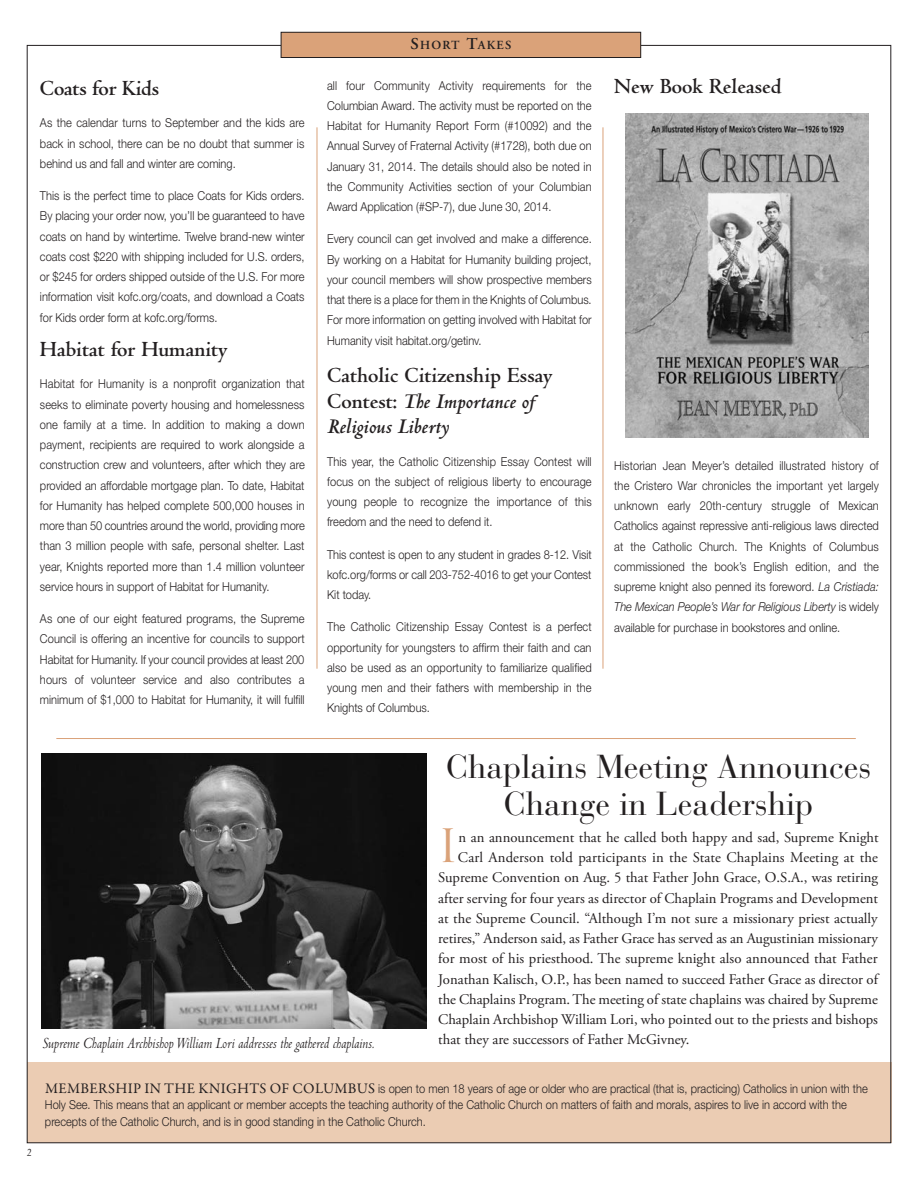
<style>
.page{position:relative;width:918px;height:1188px;background:#fff}
.page>*{position:absolute;margin:0;border:0;box-sizing:border-box;transform-origin:0 0}
.t1{font:44.85px "Trajan Pro";color:#daa279}
.t2{font:33px/37.5px "Bauer Bodoni";color:#231f20;text-align:center}
.t3{font:700 22.5px/25.5px "Centaur MT Std";color:#231f20}
.t4{font:italic 16.5px "Centaur MT Std";color:#231f20;scale:.9 1}
.t5{font:14.7px "Adobe Garamond Pro";color:#231f20}
.t6{font:300 12.3px/20.2px "Helvetica Neue";color:#231f20;text-align:justify;scale:.9 1}
.t7{font:600 12.3px "Adobe Garamond Pro";letter-spacing:.1em;color:#231f20}
.t8{font:italic 10.5px "Palatino";color:#231f20;scale:.9 1}
.s1{font-size:16.5px}
.s2{font-style:italic}
.s3{font-family:"Garamond Premr Pro";font-weight:400;font-size:14.7px}
</style>
<div class="page">
<div style="left:27px;top:1062px;width:864px;height:81px;background:#ebccb3"></div>
<hr style="left:317px;top:127px;width:1px;height:542px;background:#daa279">
<hr style="left:603px;top:127px;width:1px;height:542px;background:#daa279">
<hr style="left:56px;top:738px;width:800px;height:1px;background:#daa279">
<img style="left:41px;top:753px;width:385px;height:276px">
<img style="left:625px;top:113px;width:243px;height:324px">
<div style="left:281px;top:32px;width:360px;height:26px;background:#daa279"></div>
<div style="left:281px;top:32px;width:360px;height:26px;border:1px solid #231f20"></div>
<h3 class="t3" style="left:40px;top:78px;width:121px">Coats for Kids</h3>
<p class="t6" style="left:40px;top:113px;width:296px">As the calendar turns to September and the kids are back in school, there can be no doubt that summer is behind us and fall and winter are coming.</p>
<p class="t6" style="left:40px;top:185px;width:296px">This is the perfect time to place Coats for Kids orders.<br>By placing your order now, you’ll be guaranteed to have coats on hand by wintertime. Twelve brand-new winter coats cost $220 with shipping included for U.S. orders, or $245 for orders shipped outside of the U.S. For more information visit kofc.org/coats, and download a Coats for Kids order form at kofc.org/forms.</p>
<h3 class="t3" style="left:40px;top:339px;width:189px">Habitat for Humanity</h3>
<p class="t6" style="left:40px;top:374px;width:296px">Habitat for Humanity is a nonprofit organization that seeks to eliminate poverty housing and homelessness one family at a time. In addition to making a down payment, recipients are required to work alongside a construction crew and volunteers, after which they are provided an affordable mortgage plan. To date, Habitat for Humanity has helped complete 500,000 houses in more than 50 countries around the world, providing more than 3 million people with safe, personal shelter. Last year, Knights reported more than 1.4 million volunteer service hours in support of Habitat for Humanity.</p>
<p class="t6" style="left:40px;top:608px;width:296px">As one of our eight featured programs, the Supreme Council is offering an incentive for councils to support Habitat for Humanity. If your council provides at least 200 hours of volunteer service and also contributes a minimum of $1,000 to Habitat for Humanity, it will fulfill</p>
<p class="t7" style="left:411px;top:40px;width:102px"><span class="s1">S</span>HORT <span class="s1">T</span>AKES</p>
<p class="t6" style="left:327px;top:75px;width:296px">all four Community Activity requirements for the Columbian Award. The activity must be reported on the Habitat for Humanity Report Form (#10092) and the Annual Survey of Fraternal Activity (#1728), both due on January 31, 2014. The details should also be noted in the Community Activities section of your Columbian Award Application (#SP-7), due June 30, 2014.</p>
<p class="t6" style="left:327px;top:229px;width:296px">Every council can get involved and make a difference.<br>By working on a Habitat for Humanity building project, your council members will show prospective members that there is a place for them in the Knights of Columbus.<br>For more information on getting involved with Habitat for Humanity visit habitat.org/getinv.</p>
<h3 class="t3" style="left:327px;top:365px;width:227px">Catholic Citizenship Essay<br>Contest: <span class="s2">The Importance of<br>Religious Liberty</span></h3>
<p class="t6" style="left:327px;top:451px;width:296px">This year, the Catholic Citizenship Essay Contest will focus on the subject of religious liberty to encourage young people to recognize the importance of this freedom and the need to defend it.</p>
<p class="t6" style="left:327px;top:544px;width:296px">This contest is open to any student in grades 8-12. Visit kofc.org/forms or call 203-752-4016 to get your Contest Kit today.</p>
<p class="t6" style="left:327px;top:617px;width:296px">The Catholic Citizenship Essay Contest is a perfect opportunity for youngsters to affirm their faith and can also be used as an opportunity to familiarize qualified young men and their fathers with membership in the Knights of Columbus.</p>
<h3 class="t3" style="left:614px;top:76px;width:169px">New Book Released</h3>
<p class="t6" style="left:614px;top:455px;width:296px">Historian Jean Meyer’s detailed illustrated history of the Cristero War chronicles the important yet largely unknown early 20th-century struggle of Mexican Catholics against repressive anti-religious laws directed at the Catholic Church. The Knights of Columbus commissioned the book’s English edition, and the supreme knight also penned its foreword. <span class="s2">La Cristiada:<br>The Mexican People’s War for Religious Liberty</span> is widely available for purchase in bookstores and online.</p>
<h3 class="t4" style="left:42px;top:1037px;width:371px">Supreme Chaplain Archbishop William Lori addresses the gathered chaplains.</h3>
<h2 class="t2" style="left:446px;top:752px;width:426px">Chaplains Meeting Announces<br>Change in Leadership</h2>
<h1 class="t1" style="left:438px;top:828px;width:21px">I</h1>
<p class="t5" style="left:458px;top:831px;width:422px">n an announcement that he called both happy and sad, supreme Knight</p>
<p class="t5" style="left:458px;top:852px;width:422px">Carl anderson told participants in the state Chaplains Meeting at the</p>
<p class="t5" style="left:438px;top:872px;width:442px">supreme Convention on aug. 5 that Father John grace, O.s.a., was retiring</p>
<p class="t5" style="left:438px;top:892px;width:441px">after serving for four years as director of Chaplain Programs and Development</p>
<p class="t5" style="left:438px;top:912px;width:441px">at the supreme Council. “although I’m not sure a missionary priest actually</p>
<p class="t5" style="left:438px;top:933px;width:441px">retires,” anderson said, as Father grace has served as an augustinian missionary</p>
<p class="t5" style="left:438px;top:953px;width:441px">for most of his priesthood. The supreme knight also announced that Father</p>
<p class="t5" style="left:438px;top:973px;width:441px">Jonathan Kalisch, O.P., has been named to succeed Father grace as director of</p>
<p class="t5" style="left:438px;top:993px;width:441px">the Chaplains Program. The meeting of state chaplains was chaired by supreme</p>
<p class="t5" style="left:438px;top:1014px;width:441px">Chaplain archbishop William Lori, who pointed out to the priests and bishops</p>
<p class="t5" style="left:438px;top:1034px;width:253px">that they are successors of Father Mcgivney.</p>
<p class="t8" style="left:27px;top:1146px;width:7px">2</p>
<p class="t6" style="left:45px;top:1080px;width:916px;line-height:16.5px;text-align:left"><span class="s3">MEMBERSHIP IN THE KNIGHTS OF COLUMBUS</span> is open to men 18 years of age or older who are practical (that is, practicing) Catholics in union with the<br>Holy See. This means that an applicant or member accepts the teaching authority of the Catholic Church on matters of faith and morals, aspires to live in accord with the precepts of the Catholic Church, and is in good standing in the Catholic Church.</p>
</div>
